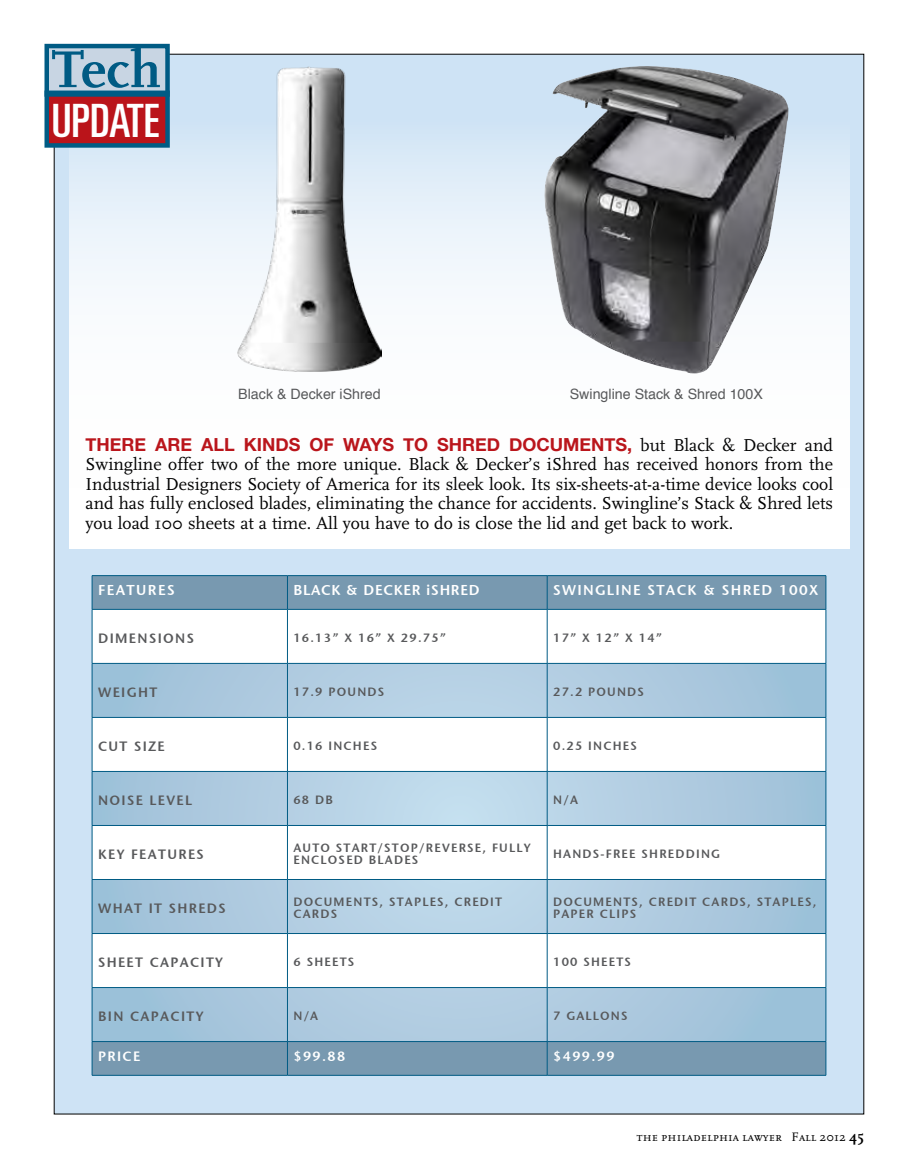
<style>
.page{position:relative;width:918px;height:1175px;background:#fff}
.page>*{position:absolute;margin:0;border:0;box-sizing:border-box;transform-origin:0 0}
.t1{font:700 54px "Scala";color:#005b84}
.t2{font:ultra-condensed 45.9px "Univers LT Std";color:#fff;scale:1.06 1}
.t3{font:18px/19.5px "Scala";color:#000;text-align:justify}
.t4{font:700 18px "Helvetica Neue";color:#ba141a}
.t5{font:14.25px "Helvetica";color:#58595b}
.t6{font:14.25px "Stone Sans Sem ITCTT Semi";letter-spacing:.09em;color:#fff}
.t7{font:14.25px "Stone Sans Sem ITCTT Semi";letter-spacing:.05em;color:#fff}
.t8{font:13.5px "Stone Sans Sem ITCTT Semi";letter-spacing:.1em;color:#58595b}
.t9{font:13.5px "Stone Sans Sem ITCTT Semi";letter-spacing:.1em;color:#fff}
.t10{font:12.75px "Scala Caps";letter-spacing:.005em;color:#000}
.t11{font:12px/12px "Stone Sans Sem ITCTT Semi";letter-spacing:.1em;color:#58595b}
.s1{font-family:"Scala";font-weight:400;color:#000}
.s2{font-family:"Scala";font-weight:700;font-size:15px}
</style>
<div class="page">
<div style="left:54px;top:54px;width:810px;height:1060px;background:#cee3f5"></div>
<div style="left:69px;top:121px;width:780px;height:428px;background:linear-gradient(to bottom,#deecf8,#fff)"></div>
<svg style="left:44px;top:43px;width:128px;height:107px;background:#9c7181"></svg>
<svg style="left:93px;top:576px;width:733px;height:499px;background:#8cadc3"></svg>
<svg style="left:93px;top:610px;width:733px;height:377px"></svg>
<hr style="left:92px;top:575px;width:195px;height:1px;background:#005b84">
<hr style="left:92px;top:576px;width:1px;height:33px;background:#005b84">
<hr style="left:287px;top:575px;width:260px;height:1px;background:#005b84">
<hr style="left:287px;top:576px;width:1px;height:33px;background:#005b84">
<hr style="left:547px;top:575px;width:279px;height:1px;background:#005b84">
<hr style="left:826px;top:576px;width:1px;height:33px;background:#005b84">
<hr style="left:92px;top:609px;width:195px;height:1px;background:#005b84">
<hr style="left:287px;top:609px;width:260px;height:1px;background:#005b84">
<hr style="left:547px;top:609px;width:279px;height:1px;background:#005b84">
<hr style="left:547px;top:576px;width:1px;height:33px;background:#005b84">
<hr style="left:287px;top:1041px;width:260px;height:1px;background:#005b84">
<hr style="left:547px;top:1041px;width:279px;height:1px;background:#005b84">
<hr style="left:826px;top:1041px;width:1px;height:34px;background:#005b84">
<hr style="left:287px;top:1075px;width:260px;height:1px;background:#005b84">
<hr style="left:547px;top:1075px;width:279px;height:1px;background:#005b84">
<hr style="left:92px;top:1041px;width:195px;height:1px;background:#005b84">
<hr style="left:92px;top:1041px;width:1px;height:34px;background:#005b84">
<hr style="left:287px;top:1041px;width:1px;height:34px;background:#005b84">
<hr style="left:92px;top:1075px;width:195px;height:1px;background:#005b84">
<hr style="left:92px;top:609px;width:1px;height:54px;background:#005b84">
<hr style="left:547px;top:609px;width:1px;height:54px;background:#005b84">
<hr style="left:92px;top:663px;width:1px;height:54px;background:#005b84">
<hr style="left:92px;top:717px;width:1px;height:54px;background:#005b84">
<hr style="left:92px;top:771px;width:1px;height:54px;background:#005b84">
<hr style="left:92px;top:825px;width:1px;height:54px;background:#005b84">
<hr style="left:92px;top:879px;width:1px;height:54px;background:#005b84">
<hr style="left:92px;top:933px;width:1px;height:54px;background:#005b84">
<hr style="left:92px;top:987px;width:1px;height:54px;background:#005b84">
<hr style="left:92px;top:663px;width:195px;height:1px;background:#005b84">
<hr style="left:287px;top:663px;width:260px;height:1px;background:#005b84">
<hr style="left:287px;top:609px;width:1px;height:54px;background:#005b84">
<hr style="left:826px;top:609px;width:1px;height:54px;background:#005b84">
<hr style="left:287px;top:663px;width:1px;height:54px;background:#005b84">
<hr style="left:547px;top:663px;width:279px;height:1px;background:#005b84">
<hr style="left:547px;top:663px;width:1px;height:54px;background:#005b84">
<hr style="left:826px;top:663px;width:1px;height:54px;background:#005b84">
<hr style="left:287px;top:717px;width:1px;height:54px;background:#005b84">
<hr style="left:826px;top:717px;width:1px;height:54px;background:#005b84">
<hr style="left:287px;top:771px;width:1px;height:54px;background:#005b84">
<hr style="left:826px;top:771px;width:1px;height:54px;background:#005b84">
<hr style="left:287px;top:825px;width:1px;height:54px;background:#005b84">
<hr style="left:826px;top:825px;width:1px;height:54px;background:#005b84">
<hr style="left:287px;top:879px;width:1px;height:54px;background:#005b84">
<hr style="left:826px;top:879px;width:1px;height:54px;background:#005b84">
<hr style="left:287px;top:933px;width:1px;height:54px;background:#005b84">
<hr style="left:826px;top:933px;width:1px;height:54px;background:#005b84">
<hr style="left:287px;top:987px;width:1px;height:54px;background:#005b84">
<hr style="left:826px;top:987px;width:1px;height:54px;background:#005b84">
<hr style="left:92px;top:717px;width:195px;height:1px;background:#005b84">
<hr style="left:287px;top:717px;width:260px;height:1px;background:#005b84">
<hr style="left:547px;top:717px;width:279px;height:1px;background:#005b84">
<hr style="left:547px;top:717px;width:1px;height:54px;background:#005b84">
<hr style="left:92px;top:771px;width:195px;height:1px;background:#005b84">
<hr style="left:287px;top:771px;width:260px;height:1px;background:#005b84">
<hr style="left:547px;top:771px;width:279px;height:1px;background:#005b84">
<hr style="left:547px;top:771px;width:1px;height:54px;background:#005b84">
<hr style="left:92px;top:825px;width:195px;height:1px;background:#005b84">
<hr style="left:287px;top:825px;width:260px;height:1px;background:#005b84">
<hr style="left:547px;top:825px;width:279px;height:1px;background:#005b84">
<hr style="left:547px;top:825px;width:1px;height:54px;background:#005b84">
<hr style="left:92px;top:879px;width:195px;height:1px;background:#005b84">
<hr style="left:287px;top:879px;width:260px;height:1px;background:#005b84">
<hr style="left:547px;top:879px;width:279px;height:1px;background:#005b84">
<hr style="left:547px;top:879px;width:1px;height:54px;background:#005b84">
<hr style="left:92px;top:933px;width:195px;height:1px;background:#005b84">
<hr style="left:287px;top:933px;width:260px;height:1px;background:#005b84">
<hr style="left:547px;top:933px;width:279px;height:1px;background:#005b84">
<hr style="left:547px;top:933px;width:1px;height:54px;background:#005b84">
<hr style="left:92px;top:987px;width:195px;height:1px;background:#005b84">
<hr style="left:287px;top:987px;width:260px;height:1px;background:#005b84">
<hr style="left:547px;top:987px;width:279px;height:1px;background:#005b84">
<hr style="left:547px;top:987px;width:1px;height:54px;background:#005b84">
<hr style="left:547px;top:1041px;width:1px;height:34px;background:#005b84">
<img style="left:544px;top:66px;width:244px;height:307px">
<img style="left:237px;top:66px;width:145px;height:306px">
<h1 class="t1" style="left:52px;top:39px;width:111px">Tech</h1>
<h2 class="t2" style="left:52px;top:94px;width:103px">UPDATE</h2>
<p class="t5" style="left:238px;top:382px;width:144px">Black &amp; Decker iShred</p>
<p class="t5" style="left:570px;top:382px;width:195px">Swingline Stack &amp; Shred 100X</p>
<p class="t4" style="left:86px;top:433px;width:749px">THERE ARE ALL KINDS OF WAYS TO SHRED DOCUMENTS, <span class="s1">but Black &amp; Decker and</span></p>
<p class="t3" style="left:86px;top:455px;width:749px">Swingline offer two of the more unique. Black &amp; Decker’s iShred has received honors from the Industrial Designers Society of America for its sleek look. Its six-sheets-at-a-time device looks cool and has fully enclosed blades, eliminating the chance for accidents. Swingline’s Stack &amp; Shred lets you load 100 sheets at a time. All you have to do is close the lid and get back to work.</p>
<p class="t6" style="left:98px;top:578px;width:78px">FEATURES</p>
<p class="t7" style="left:293px;top:578px;width:186px">BLACK &amp; DECKER ISHRED</p>
<p class="t6" style="left:553px;top:578px;width:267px">SWINGLINE STACK &amp; SHRED 100X</p>
<p class="t8" style="left:98px;top:627px;width:97px">DIMENSIONS</p>
<p class="t11" style="left:293px;top:631px;width:154px">16.13” X 16” X 29.75”</p>
<p class="t11" style="left:553px;top:631px;width:110px">17” X 12” X 14”</p>
<p class="t8" style="left:98px;top:681px;width:61px">WEIGHT</p>
<p class="t11" style="left:293px;top:685px;width:92px">17.9 POUNDS</p>
<p class="t11" style="left:553px;top:685px;width:92px">27.2 POUNDS</p>
<p class="t8" style="left:98px;top:735px;width:68px">CUT SIZE</p>
<p class="t11" style="left:293px;top:739px;width:85px">0.16 INCHES</p>
<p class="t11" style="left:553px;top:739px;width:85px">0.25 INCHES</p>
<p class="t8" style="left:98px;top:789px;width:95px">NOISE LEVEL</p>
<p class="t11" style="left:293px;top:793px;width:31px">68 DB</p>
<p class="t11" style="left:553px;top:793px;width:26px">N/A</p>
<p class="t8" style="left:98px;top:843px;width:107px">KEY FEATURES</p>
<p class="t11" style="left:293px;top:841px;width:239px">AUTO START/STOP/REVERSE, FULLY<br>ENCLOSED BLADES</p>
<p class="t11" style="left:553px;top:847px;width:168px">HANDS-FREE SHREDDING</p>
<p class="t8" style="left:98px;top:897px;width:129px">WHAT IT SHREDS</p>
<p class="t11" style="left:293px;top:895px;width:210px">DOCUMENTS, STAPLES, CREDIT<br>CARDS</p>
<p class="t11" style="left:553px;top:895px;width:265px">DOCUMENTS, CREDIT CARDS, STAPLES,<br>PAPER CLIPS</p>
<p class="t8" style="left:98px;top:951px;width:127px">SHEET CAPACITY</p>
<p class="t11" style="left:293px;top:955px;width:62px">6 SHEETS</p>
<p class="t11" style="left:553px;top:955px;width:79px">100 SHEETS</p>
<p class="t8" style="left:98px;top:1005px;width:107px">BIN CAPACITY</p>
<p class="t11" style="left:293px;top:1009px;width:26px">N/A</p>
<p class="t11" style="left:553px;top:1009px;width:76px">7 GALLONS</p>
<p class="t9" style="left:98px;top:1044px;width:10px">PRICE</p>
<p class="t9" style="left:293px;top:1044px;width:54px">$99.88</p>
<p class="t9" style="left:553px;top:1044px;width:63px">$499.99</p>
<p class="t10" style="left:637px;top:1130px;width:229px">the philadelphia lawyer Fall 2012 <span class="s2">45</span></p>
</div>
